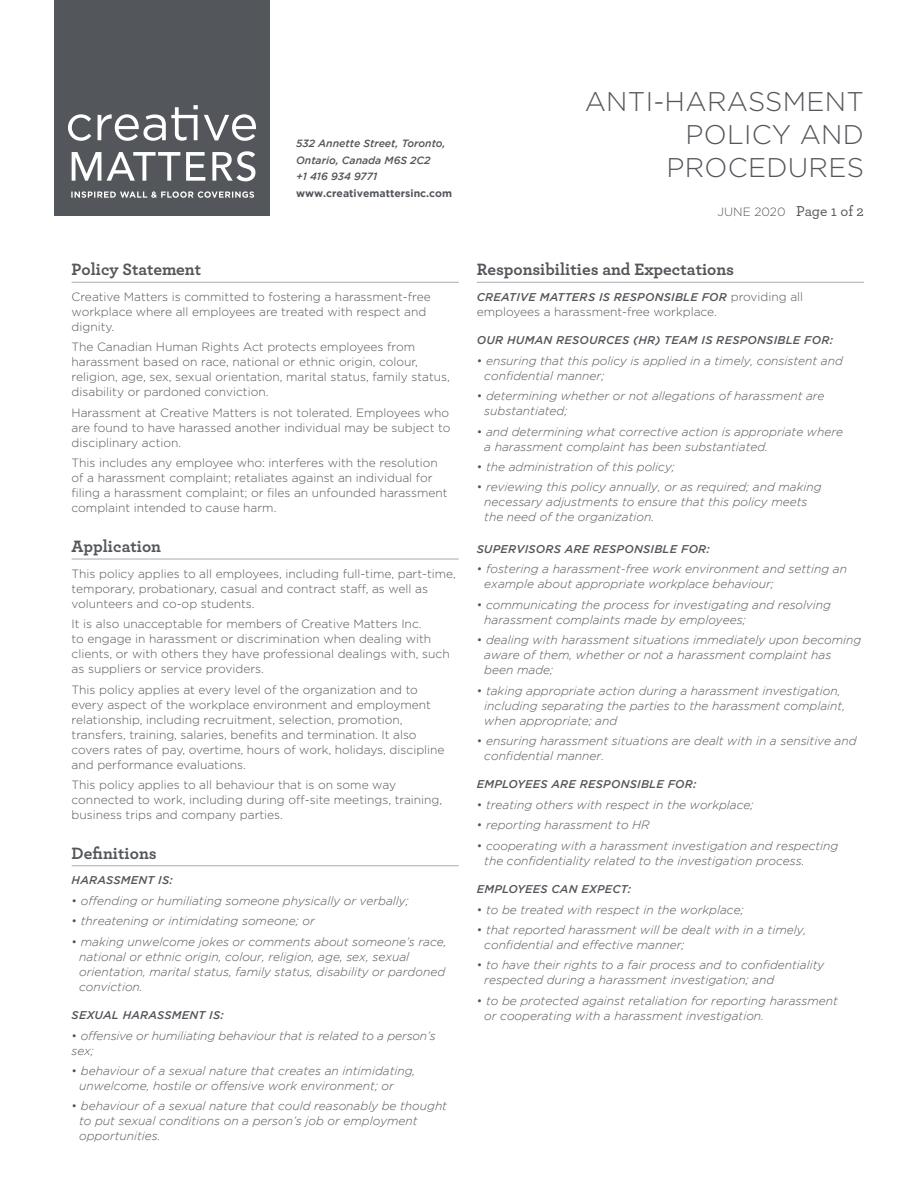
<style>
.page{position:relative;width:918px;height:1188px;background:#fff}
.page>*{position:absolute;margin:0;border:0;box-sizing:border-box;transform-origin:0 0}
.t1{font:300 27px/33px "Gotham";letter-spacing:.01em;color:#53565a;text-align:right}
.t2{font:700 17.25px "Archer";color:#53565a}
.t3{font:italic 300 12px/15px "Gotham";color:#53565a}
.t4{font:300 12px/15px "Gotham";color:#53565a}
.t5{font:italic 500 11.25px "Gotham";letter-spacing:.02em;color:#53565a}
.t6{font:italic 500 10.5px/16.5px "Gotham";color:#53565a}
.t7{font:700 10.5px "Gotham";color:#53565a}
.s1{font-style:normal}
.s2{font-family:"Archer";font-weight:500;font-size:15px}
.s3{font-weight:300;font-style:normal;font-size:12px}
</style>
<div class="page">
<div style="left:54px;top:0;width:216px;height:216px;background:#53565a"></div>
<svg style="left:71px;top:191px;width:183px;height:7px"></svg>
<svg style="left:68px;top:114px;width:23px;height:27px"></svg>
<svg style="left:98px;top:105px;width:100px;height:36px"></svg>
<svg style="left:204px;top:114px;width:52px;height:27px"></svg>
<svg style="left:72px;top:151px;width:183px;height:30px"></svg>
<hr style="left:72px;top:282px;width:387px;height:1px;background:#a9abad">
<hr style="left:72px;top:559px;width:387px;height:1px;background:#a9abad">
<hr style="left:72px;top:865px;width:387px;height:1px;background:#a9abad">
<hr style="left:477px;top:282px;width:387px;height:1px;background:#a9abad">
<p class="t6" style="left:296px;top:135px;width:151px">532 Annette Street, Toronto,<br>Ontario, Canada M6S 2C2<br>+1 416 934 9771</p>
<p class="t7" style="left:296px;top:187px;width:158px">www.creativemattersinc.com</p>
<h2 class="t2" style="left:72px;top:256px;width:131px">Policy Statement</h2>
<p class="t4" style="left:72px;top:289px;width:361px">Creative Matters is committed to fostering a harassment-free workplace where all employees are treated with respect and dignity.</p>
<p class="t4" style="left:72px;top:339px;width:380px">The Canadian Human Rights Act protects employees from harassment based on race, national or ethnic origin, colour, religion, age, sex, sexual orientation, marital status, family status, disability or pardoned conviction.</p>
<p class="t4" style="left:72px;top:405px;width:380px;text-align:justify">Harassment at Creative Matters is not tolerated. Employees who are found to have harassed another individual may be subject to disciplinary action.</p>
<p class="t4" style="left:72px;top:455px;width:378px">This includes any employee who: interferes with the resolution of a harassment complaint; retaliates against an individual for filing a harassment complaint; or files an unfounded harassment complaint intended to cause harm.</p>
<h2 class="t2" style="left:72px;top:533px;width:91px">Application</h2>
<p class="t4" style="left:72px;top:566px;width:386px">This policy applies to all employees, including full-time, part-time, temporary, probationary, casual and contract staff, as well as volunteers and co-op students.</p>
<p class="t4" style="left:72px;top:616px;width:380px">It is also unacceptable for members of Creative Matters Inc.<br>to engage in harassment or discrimination when dealing with clients, or with others they have professional dealings with, such as suppliers or service providers.</p>
<p class="t4" style="left:72px;top:682px;width:374px">This policy applies at every level of the organization and to every aspect of the workplace environment and employment relationship, including recruitment, selection, promotion, transfers, training, salaries, benefits and termination. It also covers rates of pay, overtime, hours of work, holidays, discipline and performance evaluations.</p>
<p class="t4" style="left:72px;top:777px;width:372px">This policy applies to all behaviour that is on some way connected to work, including during off-site meetings, training, business trips and company parties.</p>
<h2 class="t2" style="left:72px;top:839px;width:87px">Definitions</h2>
<p class="t5" style="left:72px;top:874px;width:103px">HARASSMENT IS:</p>
<p class="t3" style="left:72px;top:893px;width:339px"><span class="s1">•</span> offending or humiliating someone physically or verbally;</p>
<p class="t3" style="left:72px;top:914px;width:245px"><span class="s1">•</span> threatening or intimidating someone; or</p>
<p class="t3" style="left:79px;top:934px;width:369px;text-indent:-8px"><span class="s1">•</span> making unwelcome jokes or comments about someone’s race, national or ethnic origin, colour, religion, age, sex, sexual orientation, marital status, family status, disability or pardoned conviction.</p>
<p class="t5" style="left:72px;top:1009px;width:154px">SEXUAL HARASSMENT IS:</p>
<p class="t3" style="left:72px;top:1028px;width:366px"><span class="s1">•</span> offensive or humiliating behaviour that is related to a person’s sex;</p>
<p class="t3" style="left:79px;top:1063px;width:338px;text-indent:-8px"><span class="s1">•</span> behaviour of a sexual nature that creates an intimidating, unwelcome, hostile or offensive work environment; or</p>
<p class="t3" style="left:79px;top:1099px;width:369px;text-indent:-8px"><span class="s1">•</span> behaviour of a sexual nature that could reasonably be thought to put sexual conditions on a person’s job or employment opportunities.</p>
<h1 class="t1" style="left:585px;top:85px;width:281px">ANTI-HARASSMENT<br>POLICY AND<br>PROCEDURES</h1>
<p class="t4" style="left:718px;top:204px;width:148px">JUNE 2020 <span class="s2">Page 1 of 2</span></p>
<h2 class="t2" style="left:477px;top:256px;width:259px">Responsibilities and Expectations</h2>
<p class="t5" style="left:477px;top:291px;width:328px">CREATIVE MATTERS IS RESPONSIBLE FOR <span class="s3">providing all</span></p>
<p class="t4" style="left:477px;top:304px;width:242px">employees a harassment-free workplace.</p>
<p class="t5" style="left:477px;top:334px;width:358px">OUR HUMAN RESOURCES (HR) TEAM IS RESPONSIBLE FOR:</p>
<p class="t3" style="left:484px;top:353px;width:360px;text-indent:-8px"><span class="s1">•</span> ensuring that this policy is applied in a timely, consistent and confidential manner;</p>
<p class="t3" style="left:484px;top:389px;width:342px;text-indent:-8px"><span class="s1">•</span> determining whether or not allegations of harassment are substantiated;</p>
<p class="t3" style="left:484px;top:424px;width:360px;text-indent:-8px"><span class="s1">•</span> and determining what corrective action is appropriate where a harassment complaint has been substantiated.</p>
<p class="t3" style="left:477px;top:459px;width:199px"><span class="s1">•</span> the administration of this policy;</p>
<p class="t3" style="left:484px;top:480px;width:339px;text-indent:-8px"><span class="s1">•</span> reviewing this policy annually, or as required; and making necessary adjustments to ensure that this policy meets the need of the organization.</p>
<p class="t5" style="left:477px;top:543px;width:235px">SUPERVISORS ARE RESPONSIBLE FOR:</p>
<p class="t3" style="left:484px;top:562px;width:364px;text-indent:-8px"><span class="s1">•</span> fostering a harassment-free work environment and setting an example about appropriate workplace behaviour;</p>
<p class="t3" style="left:484px;top:597px;width:348px;text-indent:-8px"><span class="s1">•</span> communicating the process for investigating and resolving harassment complaints made by employees;</p>
<p class="t3" style="left:484px;top:632px;width:378px;text-indent:-8px"><span class="s1">•</span> dealing with harassment situations immediately upon becoming aware of them, whether or not a harassment complaint has been made;</p>
<p class="t3" style="left:484px;top:683px;width:362px;text-indent:-8px"><span class="s1">•</span> taking appropriate action during a harassment investigation, including separating the parties to the harassment complaint, when appropriate; and</p>
<p class="t3" style="left:484px;top:733px;width:374px;text-indent:-7px"><span class="s1">•</span> ensuring harassment situations are dealt with in a sensitive and confidential manner.</p>
<p class="t5" style="left:477px;top:778px;width:221px">EMPLOYEES ARE RESPONSIBLE FOR:</p>
<p class="t3" style="left:477px;top:797px;width:278px"><span class="s1">•</span> treating others with respect in the workplace;</p>
<p class="t3" style="left:477px;top:818px;width:175px"><span class="s1">•</span> reporting harassment to HR</p>
<p class="t3" style="left:484px;top:838px;width:356px;text-indent:-7px"><span class="s1">•</span> cooperating with a harassment investigation and respecting the confidentiality related to the investigation process.</p>
<p class="t5" style="left:477px;top:883px;width:156px">EMPLOYEES CAN EXPECT:</p>
<p class="t3" style="left:477px;top:902px;width:268px"><span class="s1">•</span> to be treated with respect in the workplace;</p>
<p class="t3" style="left:484px;top:922px;width:324px;text-indent:-7px"><span class="s1">•</span> that reported harassment will be dealt with in a timely, confidential and effective manner;</p>
<p class="t3" style="left:484px;top:958px;width:342px;text-indent:-8px"><span class="s1">•</span> to have their rights to a fair process and to confidentiality respected during a harassment investigation; and</p>
<p class="t3" style="left:484px;top:993px;width:355px;text-indent:-8px"><span class="s1">•</span> to be protected against retaliation for reporting harassment or cooperating with a harassment investigation.</p>
</div>
